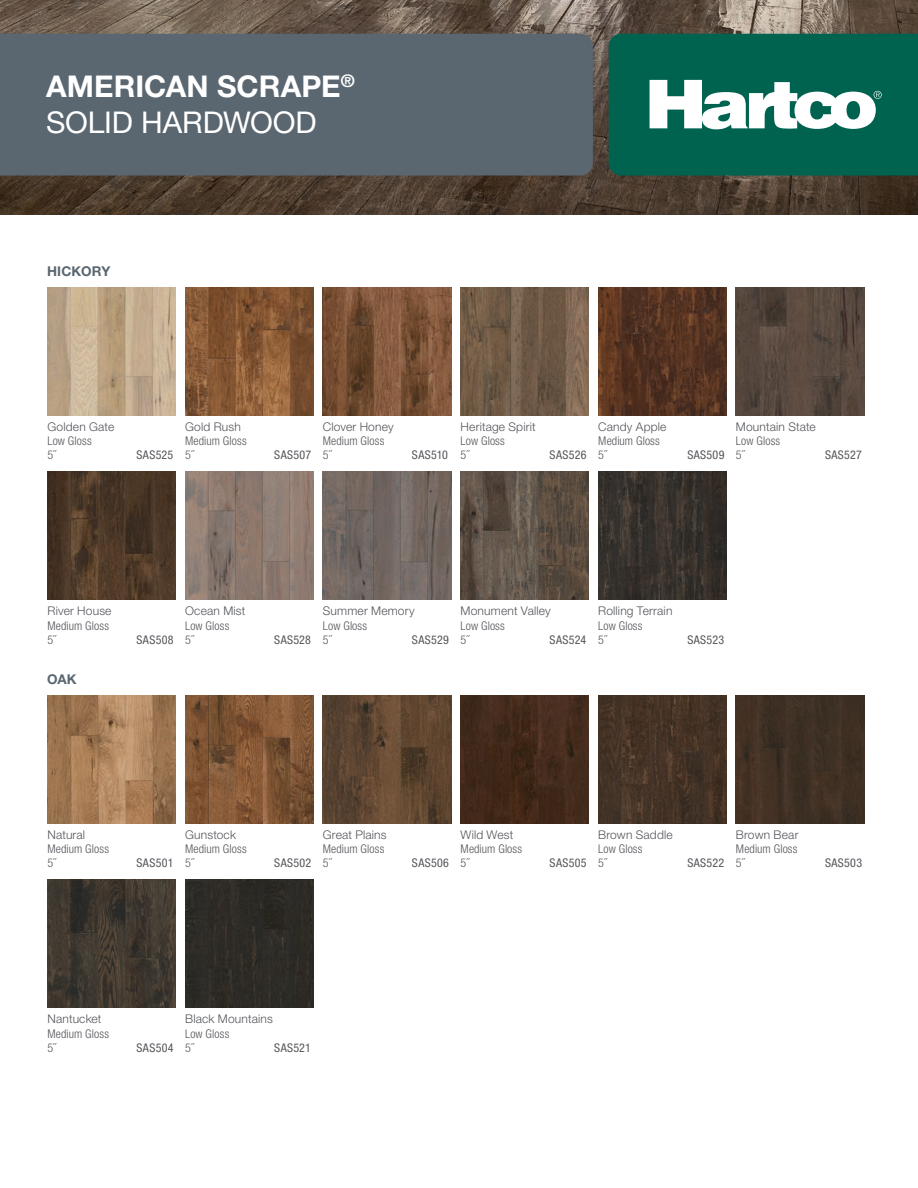
<style>
.page{position:relative;width:918px;height:1188px;background:#fff}
.page>*{position:absolute;margin:0;border:0;box-sizing:border-box;transform-origin:0 0}
.t1{font:700 30px/36px "Helvetica Neue LT Pro";color:#fff}
.t2{font:700 13.5px "Helvetica Neue LT Pro";letter-spacing:.015em;color:#5a6670}
.t3{font:300 condensed 12px "Helvetica Neue LT Pro";letter-spacing:.015em;color:#54555a}
.t4{font:300 12px "Helvetica Neue LT Pro";letter-spacing:.015em;color:#54555a}
.t5{font:condensed 12px "Helvetica Neue LT Pro";letter-spacing:.03em;color:#54555a}
.s1{font-weight:400}
</style>
<div class="page">
<img style="left:0;top:0;width:918px;height:214px">
<div style="left:0;top:34px;width:593px;height:142px;background:#5a6670"></div>
<div style="left:609px;top:34px;width:309px;height:142px;background:#006350"></div>
<svg style="left:650px;top:80px;width:232px;height:49px"></svg>
<img style="left:47px;top:287px;width:129px;height:128px">
<img style="left:47px;top:695px;width:129px;height:128px">
<img style="left:47px;top:472px;width:129px;height:128px">
<img style="left:47px;top:880px;width:129px;height:128px">
<img style="left:185px;top:287px;width:128px;height:128px">
<img style="left:185px;top:695px;width:128px;height:128px">
<img style="left:185px;top:472px;width:128px;height:128px">
<div style="left:185px;top:880px;width:128px;height:128px;background:#2d2b25"></div>
<img style="left:323px;top:287px;width:128px;height:128px">
<img style="left:323px;top:695px;width:128px;height:128px">
<img style="left:323px;top:472px;width:128px;height:128px">
<img style="left:461px;top:287px;width:128px;height:128px">
<img style="left:461px;top:695px;width:128px;height:128px">
<img style="left:461px;top:472px;width:128px;height:128px">
<img style="left:598px;top:287px;width:129px;height:128px">
<img style="left:598px;top:695px;width:129px;height:128px">
<img style="left:598px;top:472px;width:129px;height:128px">
<img style="left:736px;top:287px;width:128px;height:128px">
<img style="left:736px;top:695px;width:128px;height:128px">
<p class="t1" style="left:46px;top:68px;width:310px">AMERICAN SCRAPE<sup>®<br></sup><span class="s1">SOLID HARDWOOD</span></p>
<p class="t2" style="left:47px;top:263px;width:65px">HICKORY</p>
<p class="t4" style="left:47px;top:419px;width:68px">Golden Gate</p>
<p class="t3" style="left:47px;top:434px;width:46px">Low Gloss</p>
<p class="t3" style="left:47px;top:448px;width:10px">5˝</p>
<p class="t5" style="left:137px;top:448px;width:38px">SAS525</p>
<p class="t4" style="left:185px;top:419px;width:57px">Gold Rush</p>
<p class="t3" style="left:185px;top:434px;width:63px">Medium Gloss</p>
<p class="t3" style="left:185px;top:448px;width:10px">5˝</p>
<p class="t5" style="left:274px;top:448px;width:38px">SAS507</p>
<p class="t4" style="left:323px;top:419px;width:72px">Clover Honey</p>
<p class="t3" style="left:323px;top:434px;width:63px">Medium Gloss</p>
<p class="t3" style="left:323px;top:448px;width:10px">5˝</p>
<p class="t5" style="left:412px;top:448px;width:38px">SAS510</p>
<p class="t4" style="left:461px;top:419px;width:77px">Heritage Spirit</p>
<p class="t3" style="left:461px;top:434px;width:46px">Low Gloss</p>
<p class="t3" style="left:461px;top:448px;width:10px">5˝</p>
<p class="t5" style="left:550px;top:448px;width:38px">SAS526</p>
<p class="t4" style="left:598px;top:419px;width:70px">Candy Apple</p>
<p class="t3" style="left:598px;top:434px;width:63px">Medium Gloss</p>
<p class="t3" style="left:598px;top:448px;width:10px">5˝</p>
<p class="t5" style="left:687px;top:448px;width:39px">SAS509</p>
<p class="t4" style="left:736px;top:419px;width:81px">Mountain State</p>
<p class="t3" style="left:736px;top:434px;width:46px">Low Gloss</p>
<p class="t3" style="left:736px;top:448px;width:10px">5˝</p>
<p class="t5" style="left:825px;top:448px;width:38px">SAS527</p>
<p class="t4" style="left:47px;top:604px;width:66px">River House</p>
<p class="t3" style="left:47px;top:618px;width:63px">Medium Gloss</p>
<p class="t3" style="left:47px;top:633px;width:10px">5˝</p>
<p class="t5" style="left:137px;top:633px;width:39px">SAS508</p>
<p class="t2" style="left:47px;top:671px;width:31px">OAK</p>
<p class="t4" style="left:185px;top:604px;width:62px">Ocean Mist</p>
<p class="t3" style="left:185px;top:618px;width:46px">Low Gloss</p>
<p class="t3" style="left:185px;top:633px;width:10px">5˝</p>
<p class="t5" style="left:274px;top:633px;width:38px">SAS528</p>
<p class="t4" style="left:323px;top:604px;width:93px">Summer Memory</p>
<p class="t3" style="left:323px;top:618px;width:46px">Low Gloss</p>
<p class="t3" style="left:323px;top:633px;width:10px">5˝</p>
<p class="t5" style="left:412px;top:633px;width:38px">SAS529</p>
<p class="t4" style="left:461px;top:604px;width:92px">Monument Valley</p>
<p class="t3" style="left:461px;top:618px;width:46px">Low Gloss</p>
<p class="t3" style="left:461px;top:633px;width:10px">5˝</p>
<p class="t5" style="left:550px;top:633px;width:38px">SAS524</p>
<p class="t4" style="left:598px;top:604px;width:76px">Rolling Terrain</p>
<p class="t3" style="left:598px;top:618px;width:46px">Low Gloss</p>
<p class="t3" style="left:598px;top:633px;width:10px">5˝</p>
<p class="t5" style="left:687px;top:633px;width:38px">SAS523</p>
<p class="t4" style="left:47px;top:827px;width:39px">Natural</p>
<p class="t3" style="left:47px;top:842px;width:63px">Medium Gloss</p>
<p class="t3" style="left:47px;top:856px;width:10px">5˝</p>
<p class="t5" style="left:137px;top:856px;width:38px">SAS501</p>
<p class="t4" style="left:185px;top:827px;width:52px">Gunstock</p>
<p class="t3" style="left:185px;top:842px;width:63px">Medium Gloss</p>
<p class="t3" style="left:185px;top:856px;width:10px">5˝</p>
<p class="t5" style="left:274px;top:856px;width:39px">SAS502</p>
<p class="t4" style="left:323px;top:827px;width:65px">Great Plains</p>
<p class="t3" style="left:323px;top:842px;width:63px">Medium Gloss</p>
<p class="t3" style="left:323px;top:856px;width:10px">5˝</p>
<p class="t5" style="left:412px;top:856px;width:39px">SAS506</p>
<p class="t4" style="left:461px;top:827px;width:54px">Wild West</p>
<p class="t3" style="left:461px;top:842px;width:63px">Medium Gloss</p>
<p class="t3" style="left:461px;top:856px;width:10px">5˝</p>
<p class="t5" style="left:550px;top:856px;width:39px">SAS505</p>
<p class="t4" style="left:598px;top:827px;width:76px">Brown Saddle</p>
<p class="t3" style="left:598px;top:842px;width:46px">Low Gloss</p>
<p class="t3" style="left:598px;top:856px;width:10px">5˝</p>
<p class="t5" style="left:687px;top:856px;width:38px">SAS522</p>
<p class="t4" style="left:736px;top:827px;width:64px">Brown Bear</p>
<p class="t3" style="left:736px;top:842px;width:63px">Medium Gloss</p>
<p class="t3" style="left:736px;top:856px;width:10px">5˝</p>
<p class="t5" style="left:825px;top:856px;width:39px">SAS503</p>
<p class="t4" style="left:47px;top:1012px;width:56px">Nantucket</p>
<p class="t3" style="left:47px;top:1026px;width:63px">Medium Gloss</p>
<p class="t3" style="left:47px;top:1041px;width:10px">5˝</p>
<p class="t5" style="left:137px;top:1041px;width:39px">SAS504</p>
<p class="t4" style="left:185px;top:1012px;width:89px">Black Mountains</p>
<p class="t3" style="left:185px;top:1026px;width:46px">Low Gloss</p>
<p class="t3" style="left:185px;top:1041px;width:10px">5˝</p>
<p class="t5" style="left:274px;top:1041px;width:38px">SAS521</p>
</div>
